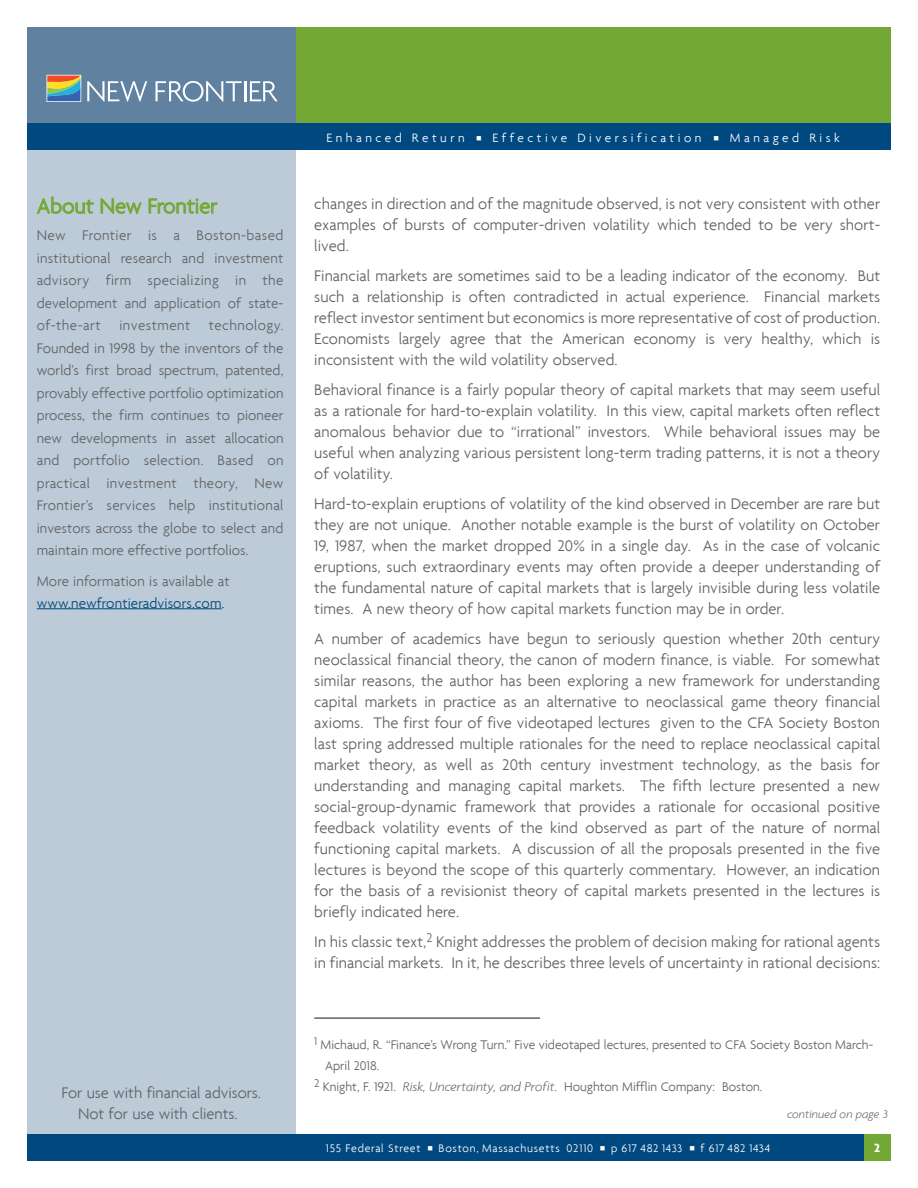
<style>
.page{position:relative;width:918px;height:1188px;background:#fff}
.page>*{position:absolute;margin:0;border:0;box-sizing:border-box;transform-origin:0 0}
.Bio_Headline{font:300 22.5px "Agenda";color:#73a834}
.text{font:300 16.5px/21px "Agenda";letter-spacing:.005em;color:#636366;text-align:justify}
.Major_Headline{font:300 16.5px/21px "Agenda";color:#636366;text-align:center}
.Bio_Text{font:300 15px/22.5px "Agenda";letter-spacing:.005em;color:#636366;text-align:justify}
.text-2{font:300 15px "Agenda";letter-spacing:.01em;color:#636366}
.text-3{font:300 15px "Agenda";letter-spacing:.01em;color:#004880}
.Major_Headline-2{font:300 13.5px/21px "Agenda";color:#636366}
.t1{font:300 13.05px "Agenda";letter-spacing:.265em;color:#fff}
.t2{font:700 12.75px "Agenda";color:#fff}
.Jump_Line{font:italic 300 12px "Agenda";letter-spacing:.005em;color:#636366}
.t3{font:300 11.85px "Agenda";letter-spacing:.065em;color:#fff}
.s1{font-style:italic}
</style>
<div class="page">
<div style="left:27px;top:27px;width:864px;height:108px;background:#73a834"></div>
<div style="left:27px;top:27px;width:268px;height:108px;background:#6082a0"></div>
<div style="left:47px;top:75px;width:34px;height:27px;border:1px solid #fff"></div>
<svg style="left:87px;top:81px;width:60px;height:21px"></svg>
<svg style="left:156px;top:81px;width:86px;height:21px"></svg>
<hr style="left:244px;top:81px;width:2px;height:20px;background:#fff">
<svg style="left:250px;top:81px;width:28px;height:20px"></svg>
<svg style="left:47px;top:76px;width:33px;height:25px"></svg>
<div style="left:27px;top:123px;width:268px;height:1028px;background:#bccbd7"></div>
<div style="left:27px;top:123px;width:864px;height:27px;background:#004880"></div>
<div style="left:27px;top:1134px;width:864px;height:27px;background:#004880"></div>
<div style="left:864px;top:1134px;width:27px;height:27px;background:#73a834"></div>
<hr style="left:37px;top:609px;width:185px;height:1px;background:#004880">
<svg style="left:37px;top:197px;width:57px;height:17px"></svg>
<svg style="left:101px;top:198px;width:41px;height:16px"></svg>
<svg style="left:149px;top:198px;width:69px;height:16px"></svg>
<hr style="left:314px;top:1017px;width:226px;height:2px;background:#636366">
<p class="Bio_Headline" style="left:37px;top:193px;width:182px">About New Frontier</p>
<p class="Bio_Text" style="left:37px;top:224px;width:248px">New Frontier is a Boston-based institutional research and investment advisory firm specializing in the development and application of state&shy;of-the-art investment technology.<br>Founded in 1998 by the inventors of the world’s first broad spectrum, patented, provably effective portfolio optimization process, the firm continues to pioneer new developments in asset allocation and portfolio selection. Based on practical investment theory, New Frontier’s services help institutional investors across the globe to select and maintain more effective portfolios.</p>
<p class="text-2" style="left:37px;top:572px;width:194px">More information is available at</p>
<p class="text-3" style="left:37px;top:594px;width:189px">www.newfrontieradvisors.com.</p>
<p class="Major_Headline" style="left:62px;top:1082px;width:201px">For use with financial advisors.<br>Not for use with clients.</p>
<p class="t1" style="left:326px;top:130px;width:140px">Enhanced Return</p>
<p class="t1" style="left:492px;top:130px;width:210px">Effective Diversification</p>
<p class="t1" style="left:730px;top:130px;width:111px">Managed Risk</p>
<p class="text" style="left:314px;top:193px;width:567px">changes in direction and of the magnitude observed, is not very consistent with other examples of bursts of computer-driven volatility which tended to be very short&shy;lived.</p>
<p class="text" style="left:314px;top:265px;width:567px">Financial markets are sometimes said to be a leading indicator of the economy. But such a relationship is often contradicted in actual experience. Financial markets reflect investor sentiment but economics is more representative of cost of production.<br>Economists largely agree that the American economy is very healthy, which is inconsistent with the wild volatility observed.</p>
<p class="text" style="left:314px;top:379px;width:567px">Behavioral finance is a fairly popular theory of capital markets that may seem useful as a rationale for hard-to-explain volatility. In this view, capital markets often reflect anomalous behavior due to “irrational” investors. While behavioral issues may be useful when analyzing various persistent long-term trading patterns, it is not a theory of volatility.</p>
<p class="text" style="left:314px;top:493px;width:567px">Hard-to-explain eruptions of volatility of the kind observed in December are rare but they are not unique. Another notable example is the burst of volatility on October 19, 1987, when the market dropped 20% in a single day. As in the case of volcanic eruptions, such extraordinary events may often provide a deeper understanding of the fundamental nature of capital markets that is largely invisible during less volatile times. A new theory of how capital markets function may be in order.</p>
<p class="text" style="left:314px;top:628px;width:567px">A number of academics have begun to seriously question whether 20th century neoclassical financial theory, the canon of modern finance, is viable. For somewhat similar reasons, the author has been exploring a new framework for understanding capital markets in practice as an alternative to neoclassical game theory financial axioms. The first four of five videotaped lectures given to the CFA Society Boston last spring addressed multiple rationales for the need to replace neoclassical capital market theory, as well as 20th century investment technology, as the basis for understanding and managing capital markets. The fifth lecture presented a new social-group-dynamic framework that provides a rationale for occasional positive feedback volatility events of the kind observed as part of the nature of normal functioning capital markets. A discussion of all the proposals presented in the five lectures is beyond the scope of this quarterly commentary. However, an indication for the basis of a revisionist theory of capital markets presented in the lectures is briefly indicated here.</p>
<p class="text" style="left:314px;top:931px;width:568px">In his classic text,<sup>2</sup> Knight addresses the problem of decision making for rational agents in financial markets. In it, he describes three levels of uncertainty in rational decisions:</p>
<p class="Major_Headline-2" style="left:325px;top:1034px;width:550px;text-indent:-11px"><sup>1</sup> Michaud, R. “Finance’s Wrong Turn.” Five videotaped lectures, presented to CFA Society Boston March-<br>April 2018.</p>
<p class="Major_Headline-2" style="left:314px;top:1076px;width:450px"><sup>2</sup> Knight, F. 1921. <span class="s1">Risk, Uncertainty, and Profit</span>. Houghton Mifflin Company: Boston.</p>
<p class="Jump_Line" style="left:787px;top:1107px;width:102px">continued on page 3</p>
<p class="t3" style="left:326px;top:1141px;width:96px">155 Federal Street</p>
<p class="t3" style="left:439px;top:1141px;width:156px">Boston, Massachusetts 02110</p>
<p class="t3" style="left:611px;top:1141px;width:73px">p 617 482 1433</p>
<p class="t3" style="left:701px;top:1141px;width:71px">f 617 482 1434</p>
<p class="t2" style="left:874px;top:1140px;width:8px">2</p>
</div>
